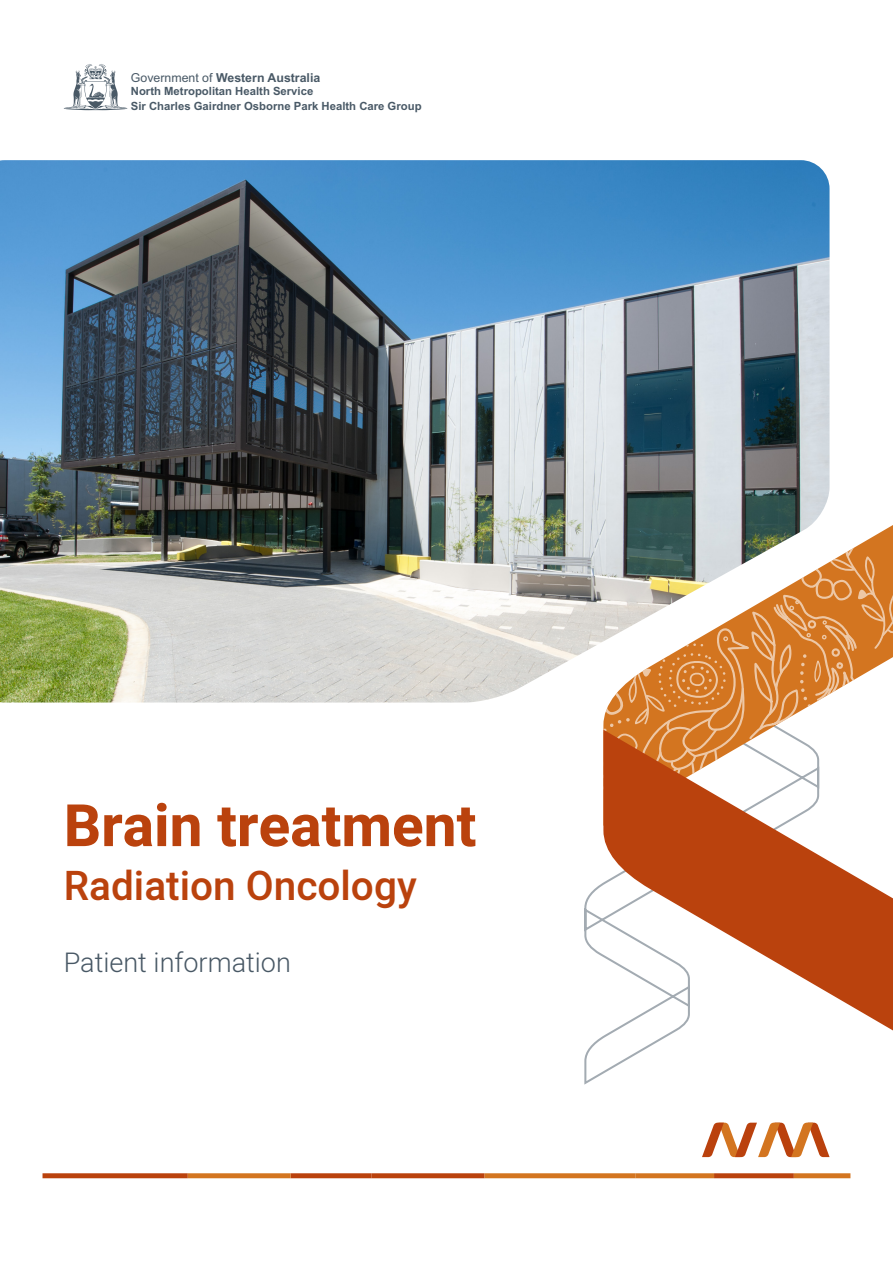
<style>
.page{position:relative;width:893px;height:1263px;background:#fff}
.page>*{position:absolute;margin:0;border:0;box-sizing:border-box;transform-origin:0 0}
.t1{font:700 58.5px "Heebo";color:#ba420d}
.t2{font:500 40.5px "Heebo";color:#ba420d}
.t3{font:300 27px "Heebo";color:#485865}
.t4{font:700 12.3px "Arial";color:#495966}
.t5{font:700 11.25px/15.3px "Arial";color:#495966}
.s1{font-weight:400}
</style>
<div class="page">
<svg style="left:584px;top:883px;width:46px;height:202px"></svg>
<svg style="left:603px;top:533px;width:290px;height:197px"></svg>
<svg style="left:603px;top:730px;width:290px;height:328px"></svg>
<svg style="left:702px;top:1123px;width:127px;height:34px"></svg>
<div style="left:794px;top:1173px;width:56px;height:5px;background:#d37520"></div>
<div style="left:714px;top:1173px;width:80px;height:5px;background:#ba420d"></div>
<div style="left:636px;top:1173px;width:78px;height:5px;background:#d37520"></div>
<div style="left:484px;top:1173px;width:152px;height:5px;background:#d37520"></div>
<div style="left:372px;top:1173px;width:112px;height:5px;background:#ba420d"></div>
<div style="left:291px;top:1173px;width:81px;height:5px;background:#ba420d"></div>
<div style="left:188px;top:1173px;width:103px;height:5px;background:#d37520"></div>
<div style="left:43px;top:1173px;width:145px;height:5px;background:#ba420d"></div>
<svg style="left:64px;top:64px;width:63px;height:46px"></svg>
<img style="left:0;top:160px;width:829px;height:542px">
<p class="t4" style="left:131px;top:69px;width:191px"><span class="s1">Government of</span> Western Australia</p>
<p class="t5" style="left:131px;top:83px;width:292px">North Metropolitan Health Service<br>Sir Charles Gairdner Osborne Park Health Care Group</p>
<h1 class="t1" style="left:64px;top:785px;width:414px">Brain treatment</h1>
<h2 class="t2" style="left:64px;top:858px;width:354px">Radiation Oncology</h2>
<h3 class="t3" style="left:64px;top:944px;width:229px">Patient information</h3>
</div>
